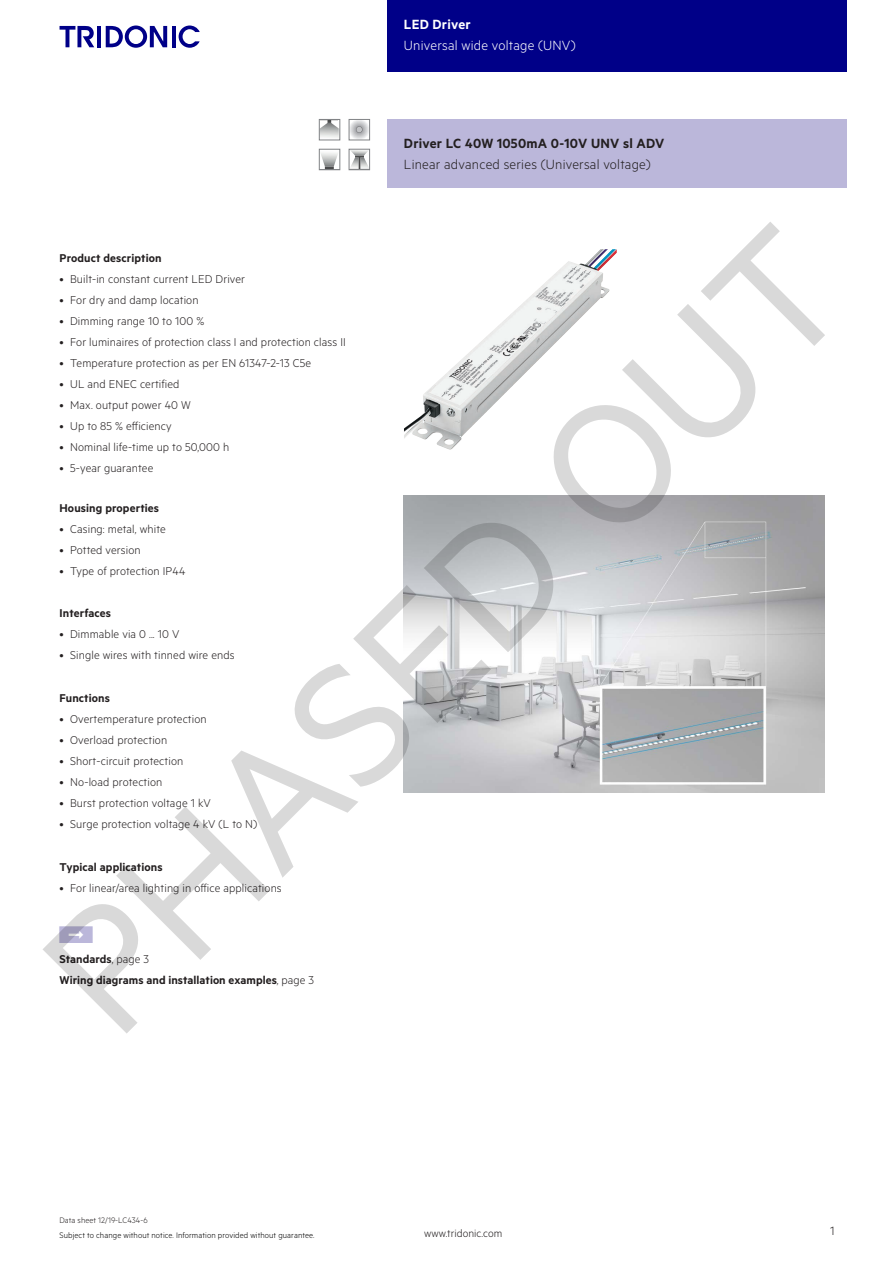
<style>
.page{position:relative;width:893px;height:1263px;background:#fff}
.page>*{position:absolute;margin:0;border:0;box-sizing:border-box;transform-origin:0 0}
.t1{font:193.95px "Metric";color:rgb(0 0 0/.15)}
.t2{font:15px "Tridonic Metric Print Light";letter-spacing:.015em;color:#231f20}
.t3{font:15px "Tridonic Metric Print Semi";letter-spacing:.015em;color:#231f20}
.t4{font:15px "Tridonic Metric Print Light";letter-spacing:.015em;color:#fff}
.t5{font:15px "Tridonic Metric Print Semi";letter-spacing:.015em;color:#fff}
.t6{font:13.5px "Tridonic Metric Print Light";color:#231f20}
.t7{font:12.75px "Tridonic Metric Print Light";letter-spacing:.01em;color:#231f20}
.t8{font:12.75px/21.3px "Tridonic Metric Print Semi";letter-spacing:.01em;color:#231f20}
.t9{font:12px "Tridonic Metric Print Light";letter-spacing:.005em;color:#231f20}
.t10{font:9px "Tridonic Metric Print Light";letter-spacing:.01em;color:#000}
.t11{font:9px "Tridonic Metric Print Light";letter-spacing:.005em;color:#231f20}
.s1{font-family:"Tridonic Metric Print Light"}
</style>
<div class="page">
<div style="left:387px;top:0;width:459px;height:72px;background:#008"></div>
<hr style="left:97px;top:26px;width:4px;height:21px;background:#008">
<svg style="left:106px;top:26px;width:61px;height:22px"></svg>
<hr style="left:172px;top:26px;width:3px;height:21px;background:#008">
<svg style="left:179px;top:26px;width:21px;height:22px"></svg>
<svg style="left:60px;top:26px;width:34px;height:21px"></svg>
<div style="left:387px;top:119px;width:459px;height:68px;background:#bbb7da"></div>
<img style="left:404px;top:249px;width:213px;height:201px">
<img style="left:404px;top:495px;width:421px;height:298px">
<svg style="left:321px;top:121px;width:17px;height:17px"></svg>
<div style="left:319px;top:119px;width:21px;height:21px;border:1px solid #808285"></div>
<svg style="left:321px;top:152px;width:17px;height:16px"></svg>
<div style="left:319px;top:149px;width:21px;height:21px;border:1px solid #808285"></div>
<div style="left:349px;top:119px;width:20px;height:21px;background:#f2f3f4;border-radius:50%"></div>
<div style="left:349px;top:120px;width:20px;height:20px;background:#f6f6f7;border-radius:50%"></div>
<div style="left:349px;top:120px;width:20px;height:19px;background:#f1f2f3;border-radius:50%"></div>
<div style="left:350px;top:120px;width:19px;height:19px;background:#ededee;border-radius:50%"></div>
<div style="left:350px;top:120px;width:18px;height:19px;background:#e6e7e9;border-radius:50%"></div>
<div style="left:350px;top:121px;width:18px;height:17px;background:#e1e2e4;border-radius:50%"></div>
<div style="left:351px;top:121px;width:17px;height:17px;background:#dedfe1;border-radius:50%"></div>
<div style="left:351px;top:121px;width:16px;height:17px;background:#dcdddf;border-radius:50%"></div>
<div style="left:351px;top:122px;width:16px;height:16px;background:#d7d8da;border-radius:50%"></div>
<div style="left:352px;top:122px;width:14px;height:15px;background:#cecfd1;border-radius:50%"></div>
<div style="left:352px;top:123px;width:14px;height:14px;background:#c9cacc;border-radius:50%"></div>
<div style="left:353px;top:123px;width:12px;height:13px;background:#c2c3c6;border-radius:50%"></div>
<div style="left:353px;top:124px;width:12px;height:11px;background:#bebfc1;border-radius:50%"></div>
<div style="left:354px;top:124px;width:11px;height:11px;background:#babbbe;border-radius:50%"></div>
<div style="left:354px;top:124px;width:10px;height:11px;background:#b6b7bb;border-radius:50%"></div>
<div style="left:354px;top:125px;width:10px;height:10px;background:#bebfc2;border-radius:50%"></div>
<div style="left:354px;top:125px;width:10px;height:9px;background:#b4b5b9;border-radius:50%"></div>
<div style="left:355px;top:125px;width:9px;height:9px;background:#b0b1b5;border-radius:50%"></div>
<div style="left:355px;top:125px;width:8px;height:9px;background:#b4b5b8;border-radius:50%"></div>
<div style="left:355px;top:126px;width:8px;height:7px;background:#b0b1b5;border-radius:50%"></div>
<div style="left:356px;top:126px;width:7px;height:7px;background:#8f9094;border-radius:50%"></div>
<svg style="left:356px;top:126px;width:6px;height:7px"></svg>
<div style="left:349px;top:119px;width:21px;height:21px;border:1px solid #808285"></div>
<svg style="left:351px;top:151px;width:17px;height:17px"></svg>
<div style="left:349px;top:149px;width:21px;height:21px;border:1px solid #808285"></div>
<p class="t5" style="left:404px;top:15px;width:68px">LED Driver</p>
<p class="t4" style="left:404px;top:37px;width:173px">Universal wide voltage (UNV)</p>
<p class="t3" style="left:404px;top:134px;width:262px">Driver LC 40W 1050mA 0-10V UNV sl ADV</p>
<p class="t2" style="left:404px;top:156px;width:248px">Linear advanced series (Universal voltage)</p>
<h1 class="t1" style="left:-6px;top:921px;width:1051px;rotate:-45deg">PHASED OUT</h1>
<p class="t8" style="left:60px;top:247px;width:104px">Product description</p>
<p class="t7" style="left:60px;top:271px;width:187px">• Built-in constant current LED Driver</p>
<p class="t7" style="left:60px;top:292px;width:141px">• For dry and damp location</p>
<p class="t7" style="left:60px;top:313px;width:146px">• Dimming range 10 to 100 %</p>
<p class="t7" style="left:60px;top:334px;width:288px">• For luminaires of protection class I and protection class II</p>
<p class="t7" style="left:60px;top:355px;width:253px">• Temperature protection as per EN 61347-2-13 C5e</p>
<p class="t7" style="left:60px;top:376px;width:122px">• UL and ENEC certified</p>
<p class="t7" style="left:60px;top:397px;width:133px">• Max. output power 40 W</p>
<p class="t7" style="left:60px;top:418px;width:114px">• Up to 85 % efficiency</p>
<p class="t7" style="left:60px;top:439px;width:171px">• Nominal life-time up to 50,000 h</p>
<p class="t7" style="left:60px;top:460px;width:95px">• 5-year guarantee</p>
<p class="t8" style="left:60px;top:497px;width:101px">Housing properties</p>
<p class="t7" style="left:60px;top:521px;width:108px">• Casing: metal, white</p>
<p class="t7" style="left:60px;top:542px;width:83px">• Potted version</p>
<p class="t7" style="left:60px;top:563px;width:127px">• Type of protection IP44</p>
<p class="t8" style="left:60px;top:602px;width:53px">Interfaces</p>
<p class="t7" style="left:60px;top:627px;width:121px">• Dimmable via 0 ... 10 V</p>
<p class="t7" style="left:60px;top:648px;width:177px">• Single wires with tinned wire ends</p>
<p class="t8" style="left:60px;top:687px;width:52px">Functions</p>
<p class="t7" style="left:60px;top:712px;width:149px">• Overtemperature protection</p>
<p class="t7" style="left:60px;top:733px;width:109px">• Overload protection</p>
<p class="t7" style="left:60px;top:754px;width:125px">• Short-circuit protection</p>
<p class="t7" style="left:60px;top:775px;width:104px">• No-load protection</p>
<p class="t7" style="left:60px;top:796px;width:153px">• Burst protection voltage 1 kV</p>
<p class="t7" style="left:60px;top:817px;width:199px">• Surge protection voltage 4 kV (L to N)</p>
<p class="t8" style="left:60px;top:855px;width:105px">Typical applications</p>
<p class="t7" style="left:60px;top:880px;width:224px">• For linear/area lighting in office applications</p>
<p class="t8" style="left:60px;top:947px;width:256px">Standards<span class="s1">, page 3<br></span>Wiring diagrams and installation examples<span class="s1">, page 3</span></p>
<p class="t11" style="left:60px;top:1215px;width:90px">Data sheet 12/19-LC434-6</p>
<p class="t10" style="left:60px;top:1229px;width:257px">Subject to change without notice. Information provided without guarantee.</p>
<p class="t9" style="left:424px;top:1227px;width:80px">www.tridonic.com</p>
<p class="t6" style="left:830px;top:1223px;width:6px">1</p>
</div>
